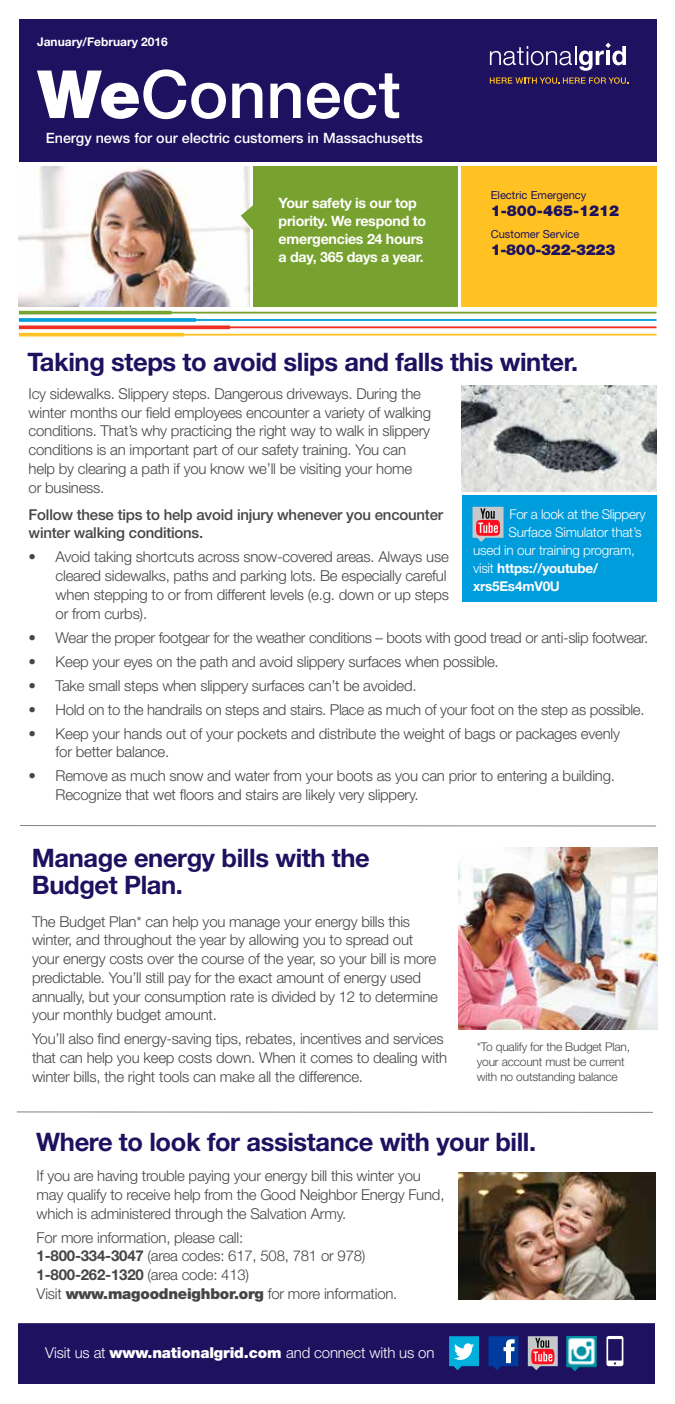
<style>
.page{position:relative;width:675px;height:1404px;background:#fff}
.page>*{position:absolute;margin:0;border:0;box-sizing:border-box;transform-origin:0 0}
.t1{font:500 66.45px "Helvetica Neue LT Std";color:#fff}
.t2{font:700 25.5px/27px "Helvetica Neue LT Std";letter-spacing:-.015em;color:#1d1160}
.t3{font:300 15px/18.8px "Helvetica Neue";letter-spacing:-.015em;color:#464547}
.t4{font:500 15px/18.8px "Helvetica Neue";letter-spacing:-.015em;color:#464547}
.t5{font:300 15px "Helvetica Neue LT Std";letter-spacing:-.01em;color:#fff}
.t6{font:900 15px "Helvetica Neue LT Std";letter-spacing:-.01em;color:#1d1160}
.t7{font:700 15px "Helvetica Neue LT Std";letter-spacing:-.015em;color:#464547}
.t8{font:700 14.25px/18px "Helvetica Neue LT Std";letter-spacing:-.02em;color:#fff}
.t9{font:500 14.25px "Helvetica Neue";color:#fff}
.t10{font:300 13.5px "Helvetica Neue";letter-spacing:-.015em;color:#fff}
.t11{font:700 13.5px/18px "Helvetica Neue LT Std";letter-spacing:-.015em;color:#fff}
.t12{font:300 12px/15px "Helvetica Neue";letter-spacing:-.015em;color:#464547}
.t13{font:700 12px "Helvetica Neue LT Std";color:#fff}
.t14{font:11.1px "Helvetica Neue LT Std";color:#1d1160}
.s1{font-weight:900}
.s2{font-family:"Helvetica Neue";font-weight:300}
.s3{font-family:"Helvetica Neue LT Std";font-weight:700}
.s4{font-family:"Helvetica Neue LT Std";font-weight:900}
</style>
<div class="page">
<img style="left:19px;top:166px;width:231px;height:141px">
<div style="left:253px;top:166px;width:204px;height:141px;background:#78a22f"></div>
<div style="left:19px;top:1322px;width:636px;height:61px;background:#1d1160"></div>
<div style="left:19px;top:19px;width:638px;height:143px;background:#1d1160"></div>
<div style="left:461px;top:166px;width:196px;height:141px;background:#ffc222"></div>
<hr style="left:17px;top:1320px;width:650px;height:3px;background:#fff">
<svg style="left:19px;top:311px;width:638px;height:26px"></svg>
<svg style="left:490px;top:43px;width:136px;height:28px"></svg>
<svg style="left:490px;top:77px;width:138px;height:7px"></svg>
<svg style="left:241px;top:203px;width:12px;height:27px"></svg>
<svg style="left:20px;top:825px;width:636px;height:2px"></svg>
<img style="left:458px;top:848px;width:199px;height:182px">
<svg style="left:449px;top:1336px;width:30px;height:34px"></svg>
<svg style="left:488px;top:1336px;width:30px;height:34px"></svg>
<svg style="left:528px;top:1336px;width:30px;height:34px"></svg>
<img style="left:566px;top:1336px;width:31px;height:34px">
<svg style="left:606px;top:1336px;width:17px;height:30px"></svg>
<div style="left:462px;top:496px;width:195px;height:106px;background:#009ddc"></div>
<svg style="left:473px;top:507px;width:31px;height:35px"></svg>
<img style="left:462px;top:385px;width:194px;height:107px">
<svg style="left:17px;top:1111px;width:636px;height:2px"></svg>
<img style="left:458px;top:1172px;width:197px;height:128px">
<p class="t13" style="left:37px;top:34px;width:132px">January/February 2016</p>
<h1 class="t1" style="left:37px;top:55px;width:365px"><span class="s1">We</span>Connect</h1>
<p class="t9" style="left:46px;top:129px;width:379px">Energy news for our electric customers in Massachusetts</p>
<p class="t8" style="left:279px;top:193px;width:149px">Your safety is our top priority. We respond to emergencies 24 hours a day, 365 days a year.</p>
<p class="t14" style="left:491px;top:188px;width:97px">Electric Emergency</p>
<p class="t6" style="left:491px;top:202px;width:130px">1-800-465-1212</p>
<p class="t14" style="left:491px;top:228px;width:90px">Customer Service</p>
<p class="t6" style="left:491px;top:240px;width:126px">1-800-322-3223</p>
<h2 class="t2" style="left:28px;top:348px;width:552px">Taking steps to avoid slips and falls this winter.</h2>
<p class="t3" style="left:29px;top:384px;width:404px">Icy sidewalks. Slippery steps. Dangerous driveways. During the winter months our field employees encounter a variety of walking conditions. That’s why practicing the right way to walk in slippery conditions is an important part of our safety training. You can help by clearing a path if you know we’ll be visiting your home<br>or business.</p>
<p class="t4" style="left:29px;top:505px;width:416px">Follow these tips to help avoid injury whenever you encounter winter walking conditions.</p>
<p class="t3" style="left:56px;top:547px;width:395px;text-indent:-27px">• Avoid taking shortcuts across snow-covered areas. Always use cleared sidewalks, paths and parking lots. Be especially careful when stepping to or from different levels (e.g. down or up steps or from curbs).</p>
<p class="t3" style="left:29px;top:628px;width:621px">• Wear the proper footgear for the weather conditions – boots with good tread or anti-slip footwear.</p>
<p class="t3" style="left:29px;top:652px;width:472px">• Keep your eyes on the path and avoid slippery surfaces when possible.</p>
<p class="t3" style="left:29px;top:676px;width:390px">• Take small steps when slippery surfaces can’t be avoided.</p>
<p class="t3" style="left:29px;top:700px;width:617px">• Hold on to the handrails on steps and stairs. Place as much of your foot on the step as possible.</p>
<p class="t3" style="left:56px;top:724px;width:566px;text-indent:-27px">• Keep your hands out of your pockets and distribute the weight of bags or packages evenly for better balance.</p>
<p class="t3" style="left:56px;top:766px;width:561px;text-indent:-27px">• Remove as much snow and water from your boots as you can prior to entering a building.<br>Recognize that wet floors and stairs are likely very slippery.</p>
<p class="t10" style="left:510px;top:506px;width:138px">For a look at the Slippery</p>
<p class="t10" style="left:509px;top:524px;width:135px">Surface Simulator that’s</p>
<p class="t10" style="left:473px;top:542px;width:163px">used in our training program,</p>
<p class="t11" style="left:473px;top:559px;width:127px"><span class="s2">visit</span> https://youtube/ xrs5Es4mV0U</p>
<h2 class="t2" style="left:32px;top:844px;width:340px">Manage energy bills with the<br>Budget Plan.</h2>
<p class="t3" style="left:32px;top:912px;width:407px">The Budget Plan* can help you manage your energy bills this winter, and throughout the year by allowing you to spread out your energy costs over the course of the year, so your bill is more predictable. You’ll still pay for the exact amount of energy used annually, but your consumption rate is divided by 12 to determine your monthly budget amount.</p>
<p class="t3" style="left:32px;top:1029px;width:417px">You’ll also find energy-saving tips, rebates, incentives and services that can help you keep costs down. When it comes to dealing with winter bills, the right tools can make all the difference.</p>
<p class="t12" style="left:477px;top:1039px;width:155px">*To qualify for the Budget Plan, your account must be current with no outstanding balance</p>
<h2 class="t2" style="left:36px;top:1128px;width:502px">Where to look for assistance with your bill.</h2>
<p class="t3" style="left:37px;top:1166px;width:409px">If you are having trouble paying your energy bill this winter you may qualify to receive help from the Good Neighbor Energy Fund, which is administered through the Salvation Army.</p>
<p class="t3" style="left:37px;top:1228px;width:330px">For more information, please call:<br><span class="s3">1-800-334-3047</span> (area codes: 617, 508, 781 or 978)</p>
<p class="t7" style="left:37px;top:1265px;width:214px">1-800-262-1320 <span class="s2">(area code: 413)</span></p>
<p class="t3" style="left:37px;top:1284px;width:362px">Visit <span class="s4">www.magoodneighbor.org</span> for more information.</p>
<p class="t5" style="left:45px;top:1343px;width:391px">Visit us at <span class="s1">www.nationalgrid.com</span> and connect with us on</p>
</div>
